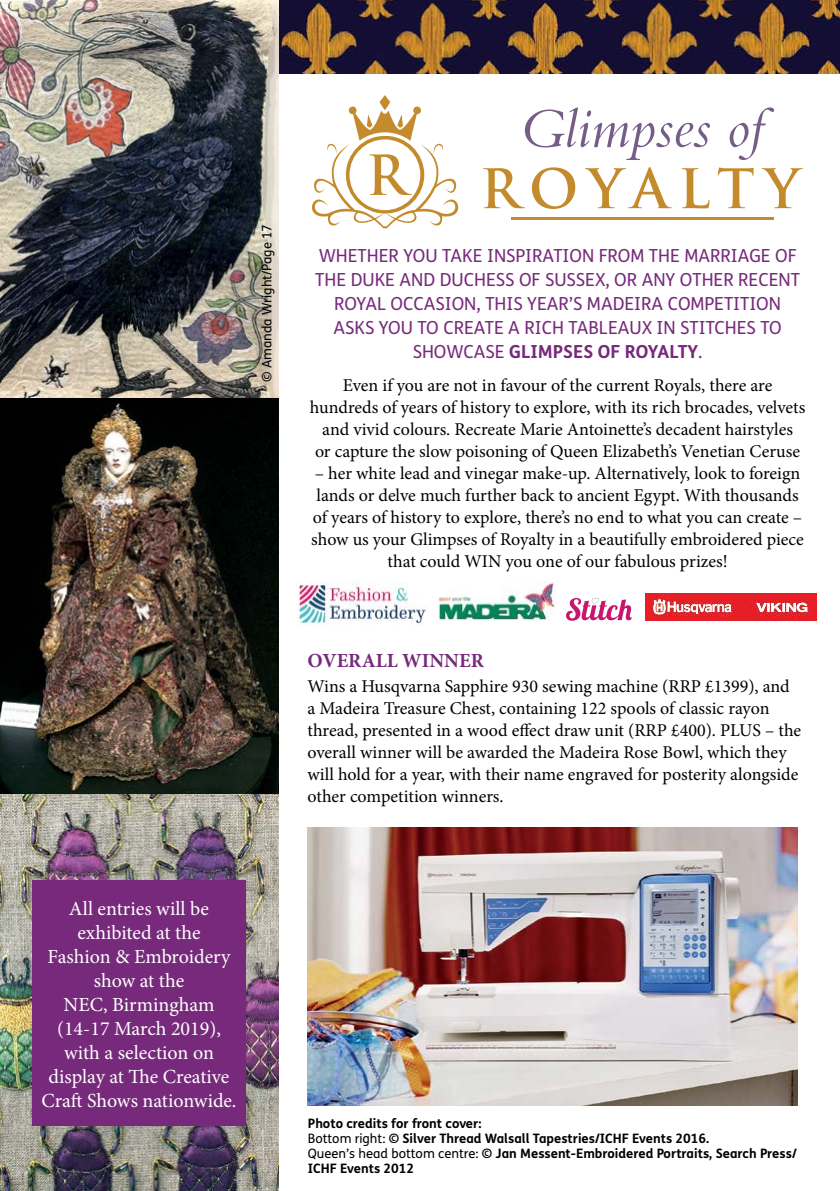
<style>
.page{position:relative;width:840px;height:1191px;background:#fff}
.page>*{position:absolute;margin:0;border:0;box-sizing:border-box;transform-origin:0 0}
.t1{font:italic 58px "Bembo";color:#765d88}
.t2{font:20px/24px "Minion Pro";color:#fff;text-align:center}
.t3{font:700 20px "Minion Pro";color:#772a7b}
.t4{font:18px/22px "Minion Pro";color:#000;text-align:center}
.t5{font:18px/24px "FS Me";color:#772a7b;text-align:center}
.t6{font:700 13px/15px "FS Me";color:#000}
.t7{font:13px "FS Me";color:#000}
.s1{font-weight:700}
.s2{font-weight:400}
</style>
<div class="page">
<img style="left:278px;top:0;width:561px;height:74px">
<img style="left:0;top:0;width:278px;height:1191px">
<img style="left:308px;top:827px;width:489px;height:279px">
<div style="left:32px;top:881px;width:214px;height:245px;background:#772a7b"></div>
<img style="left:438px;top:582px;width:117px;height:38px">
<img style="left:296px;top:581px;width:130px;height:44px">
<img style="left:645px;top:593px;width:171px;height:28px">
<svg style="left:566px;top:598px;width:65px;height:23px"></svg>
<svg style="left:312px;top:95px;width:147px;height:134px"></svg>
<hr style="left:511px;top:218px;width:263px;height:2px;background:#c48b2c">
<svg style="left:483px;top:167px;width:319px;height:42px"></svg>
<p class="t7" style="left:258px;top:382px;width:159px;rotate:-90deg">© AMANDA WRIGHT/PAGE 17</p>
<h1 class="t1" style="left:518px;top:93px;width:246px">Glimpses of</h1>
<p class="t5" style="left:315px;top:243px;width:486px">WHETHER YOU TAKE INSPIRATION FROM THE MARRIAGE OF THE DUKE AND DUCHESS OF SUSSEX, OR ANY OTHER RECENT ROYAL OCCASION, THIS YEAR’S MADEIRA COMPETITION ASKS YOU TO CREATE A RICH TABLEAUX IN STITCHES TO SHOWCASE <span class="s1">Glimpses of Royalty</span>.</p>
<p class="t4" style="left:310px;top:374px;width:496px">Even if you are not in favour of the current Royals, there are hundreds of years of history to explore, with its rich brocades, velvets and vivid colours. Recreate Marie Antoinette’s decadent hairstyles<br>or capture the slow poisoning of Queen Elizabeth’s Venetian Ceruse</p>
<p class="t4" style="left:311px;top:462px;width:494px">– her white lead and vinegar make-up. Alternatively, look to foreign lands or delve much further back to ancient Egypt. With thousands of years of history to explore, there’s no end to what you can create – show us your Glimpses of Royalty in a beautifully embroidered piece that could WIN you one of our fabulous prizes!</p>
<p class="t3" style="left:307px;top:646px;width:137px">OVERALL WINNE</p>
<p class="t3" style="left:470px;top:646px;width:15px">R</p>
<p class="t4" style="left:307px;top:675px;width:495px;text-align:left">Wins a Husqvarna Sapphire 930 sewing machine (RRP £1399), and a Madeira Treasure Chest, containing 122 spools of classic rayon thread, presented in a wood effect draw unit (RRP £400). PLUS – the overall winner will be awarded the Madeira Rose Bowl, which they will hold for a year, with their name engraved for posterity alongside other competition winners.</p>
<p class="t2" style="left:41px;top:896px;width:196px">All entries will be exhibited at the<br>Fashion &amp; Embroidery show at the<br>NEC, Birmingham (14-17 March 2019), with a selection on display at The Creative<br>Craft Shows nationwide.</p>
<p class="t6" style="left:308px;top:1115px;width:490px">Photo credits for front cover:<br><span class="s2">BOTTOM RIGHT:</span> © Silver Thread Walsall Tapestries/ICHF Events 2016.<br><span class="s2">QUEEN’S HEAD BOTTOM CENTRE:</span> © Jan Messent-Embroidered Portraits, Search Press/ ICHF Events 2012</p>
</div>
